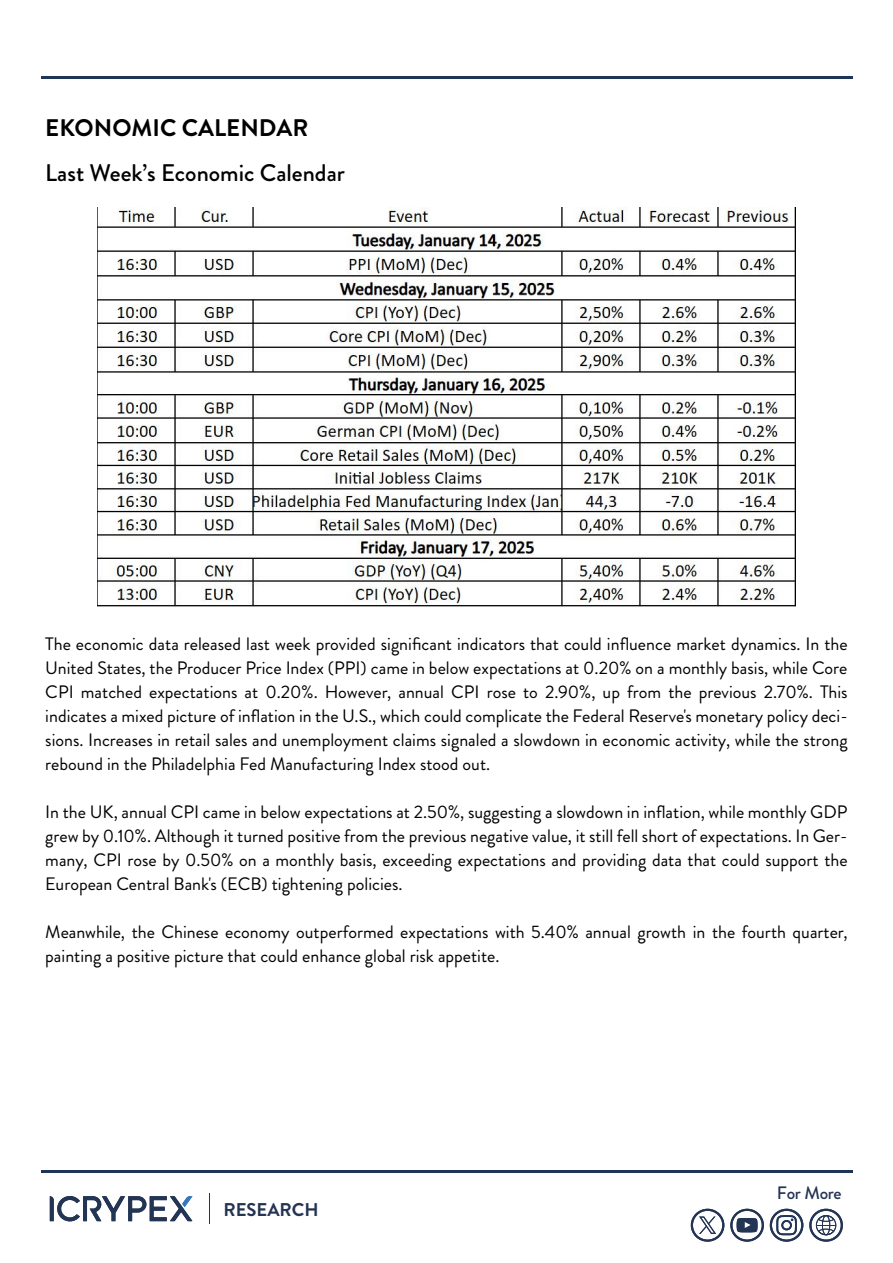
<style>
.page{position:relative;width:893px;height:1263px;background:#fff}
.page>*{position:absolute;margin:0;border:0;box-sizing:border-box;transform-origin:0 0}
.t1{font:500 24px "Brandon Grotesque";color:#000}
.t2{font:700 24px "Brandon Grotesque";color:#000}
.t3{font:700 18.45px "Brandon Grotesque";color:#253454}
.t4{font:18px/24px "Brandon Grotesque";color:#000;text-align:justify}
.t5{font:500 18px "Brandon Grotesque";letter-spacing:-.015em;color:#253454}
</style>
<div class="page">
<hr style="left:41px;top:1170px;width:811px;height:2px;background:#1f3557">
<hr style="left:41px;top:76px;width:811px;height:2px;background:#1f3557">
<svg style="left:50px;top:1196px;width:142px;height:26px"></svg>
<hr style="left:209px;top:1193px;width:1px;height:31px;background:#233554">
<svg style="left:809px;top:1209px;width:34px;height:33px"></svg>
<svg style="left:770px;top:1209px;width:33px;height:33px"></svg>
<svg style="left:730px;top:1209px;width:34px;height:33px"></svg>
<svg style="left:691px;top:1209px;width:33px;height:33px"></svg>
<img style="left:98px;top:207px;width:697px;height:400px">
<h1 class="t2" style="left:45px;top:111px;width:265px">EKONOMIC CALENDAR</h1>
<h1 class="t1" style="left:45px;top:156px;width:301px">Last Week’s Economic Calendar</h1>
<p class="t4" style="left:45px;top:632px;width:804px">The economic data released last week provided significant indicators that could influence market dynamics. In the United States, the Producer Price Index (PPI) came in below expectations at 0.20% on a monthly basis, while Core CPI matched expectations at 0.20%. However, annual CPI rose to 2.90%, up from the previous 2.70%. This indicates a mixed picture of inflation in the U.S., which could complicate the Federal Reserve's monetary policy deci&shy;sions. Increases in retail sales and unemployment claims signaled a slowdown in economic activity, while the strong rebound in the Philadelphia Fed Manufacturing Index stood out.</p>
<p class="t4" style="left:45px;top:800px;width:804px">In the UK, annual CPI came in below expectations at 2.50%, suggesting a slowdown in inflation, while monthly GDP grew by 0.10%. Although it turned positive from the previous negative value, it still fell short of expectations. In Ger&shy;many, CPI rose by 0.50% on a monthly basis, exceeding expectations and providing data that could support the European Central Bank's (ECB) tightening policies.</p>
<p class="t4" style="left:45px;top:920px;width:804px">Meanwhile, the Chinese economy outperformed expectations with 5.40% annual growth in the fourth quarter, painting a positive picture that could enhance global risk appetite.</p>
<p class="t3" style="left:223px;top:1197px;width:97px">RESEARCH</p>
<p class="t5" style="left:777px;top:1181px;width:66px">For More</p>
</div>
